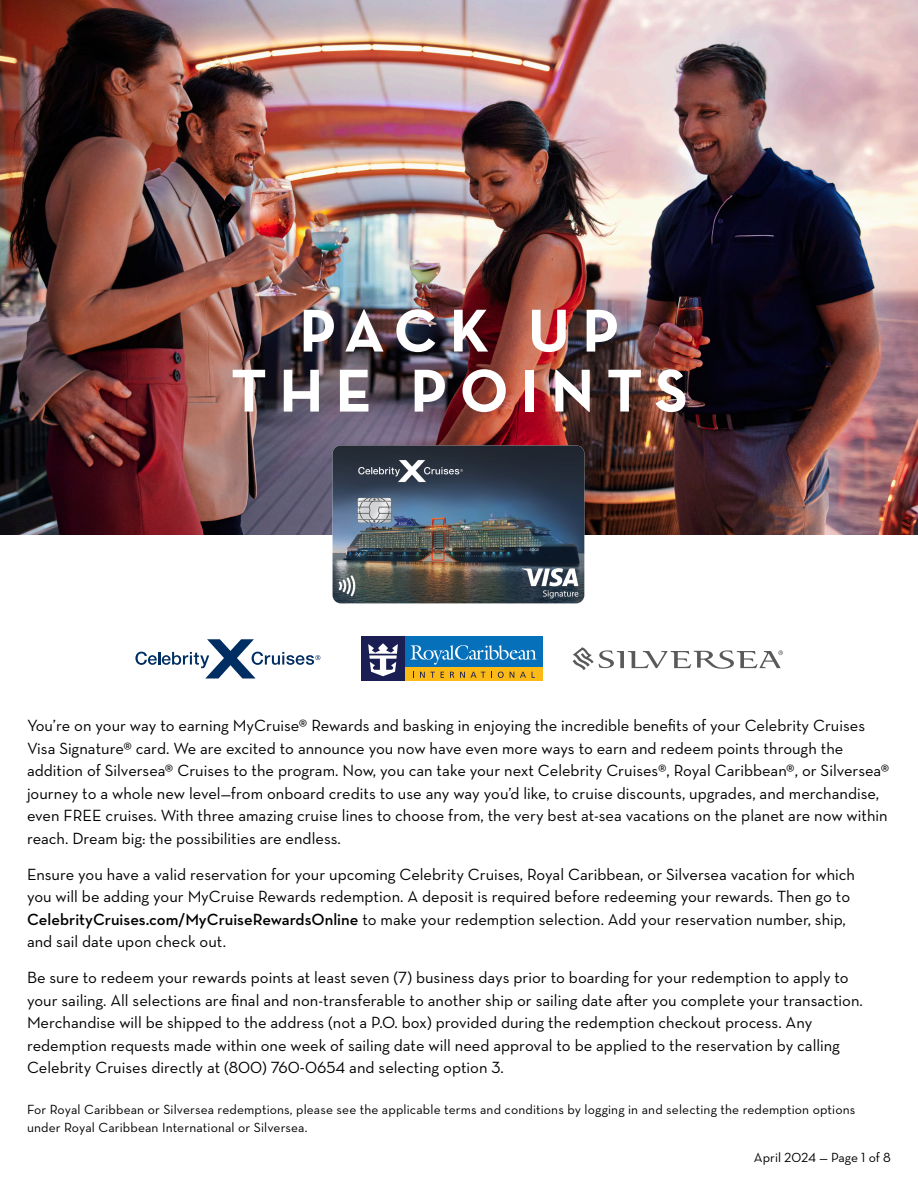
<style>
.page{position:relative;width:918px;height:1188px;background:#fff}
.page>*{position:absolute;margin:0;border:0;box-sizing:border-box;transform-origin:0 0}
.t1{font:700 61.5px/60px "Neutraface Text";letter-spacing:.2em;color:#fff;text-align:center}
.t2{font:16.5px/22.5px "Neutraface Text";color:#000}
.t3{font:13.5px/18px "Neutraface Text";letter-spacing:.01em;color:#000}
.s1{font-weight:600}
</style>
<div class="page">
<img style="left:0;top:0;width:918px;height:535px">
<img style="left:333px;top:445px;width:251px;height:158px">
<svg style="left:136px;top:639px;width:184px;height:40px"></svg>
<div style="left:361px;top:636px;width:44px;height:45px;background:#1a1e52"></div>
<div style="left:405px;top:636px;width:137px;height:32px;background:#0671ba"></div>
<div style="left:405px;top:667px;width:137px;height:14px;background:#fcba17"></div>
<svg style="left:420px;top:672px;width:15px;height:6px"></svg>
<svg style="left:441px;top:672px;width:3px;height:6px"></svg>
<svg style="left:450px;top:672px;width:4px;height:6px"></svg>
<svg style="left:460px;top:672px;width:25px;height:6px"></svg>
<svg style="left:498px;top:672px;width:6px;height:6px"></svg>
<svg style="left:510px;top:672px;width:4px;height:6px"></svg>
<svg style="left:520px;top:672px;width:6px;height:6px"></svg>
<svg style="left:368px;top:643px;width:30px;height:33px"></svg>
<svg style="left:410px;top:645px;width:127px;height:20px"></svg>
<svg style="left:573px;top:647px;width:210px;height:24px"></svg>
<p class="t1" style="left:231px;top:300px;width:459px">PACK UP<br>THE POINTS</p>
<p class="t2" style="left:27px;top:714px;width:864px">You’re on your way to earning MyCruise® Rewards and basking in enjoying the incredible benefits of your Celebrity Cruises Visa Signature® card. We are excited to announce you now have even more ways to earn and redeem points through the addition of Silversea® Cruises to the program. Now, you can take your next Celebrity Cruises®, Royal Caribbean®, or Silversea® journey to a whole new level—from onboard credits to use any way you’d like, to cruise discounts, upgrades, and merchandise, even FREE cruises. With three amazing cruise lines to choose from, the very best at-sea vacations on the planet are now within reach. Dream big: the possibilities are endless.</p>
<p class="t2" style="left:27px;top:863px;width:830px">Ensure you have a valid reservation for your upcoming Celebrity Cruises, Royal Caribbean, or Silversea vacation for which you will be adding your MyCruise Rewards redemption. A deposit is required before redeeming your rewards. Then go to <span class="s1">CelebrityCruises.com/MyCruiseRewardsOnline</span> to make your redemption selection. Add your reservation number, ship, and sail date upon check out.</p>
<p class="t2" style="left:27px;top:966px;width:837px">Be sure to redeem your rewards points at least seven (7) business days prior to boarding for your redemption to apply to your sailing. All selections are final and non-transferable to another ship or sailing date after you complete your transaction.<br>Merchandise will be shipped to the address (not a P.O. box) provided during the redemption checkout process. Any redemption requests made within one week of sailing date will need approval to be applied to the reservation by calling Celebrity Cruises directly at (800) 760-0654 and selecting option 3.</p>
<p class="t3" style="left:27px;top:1100px;width:830px">For Royal Caribbean or Silversea redemptions, please see the applicable terms and conditions by logging in and selecting the redemption options under Royal Caribbean International or Silversea.</p>
<p class="t3" style="left:754px;top:1148px;width:139px">April 2024 — Page 1 of 8</p>
</div>
